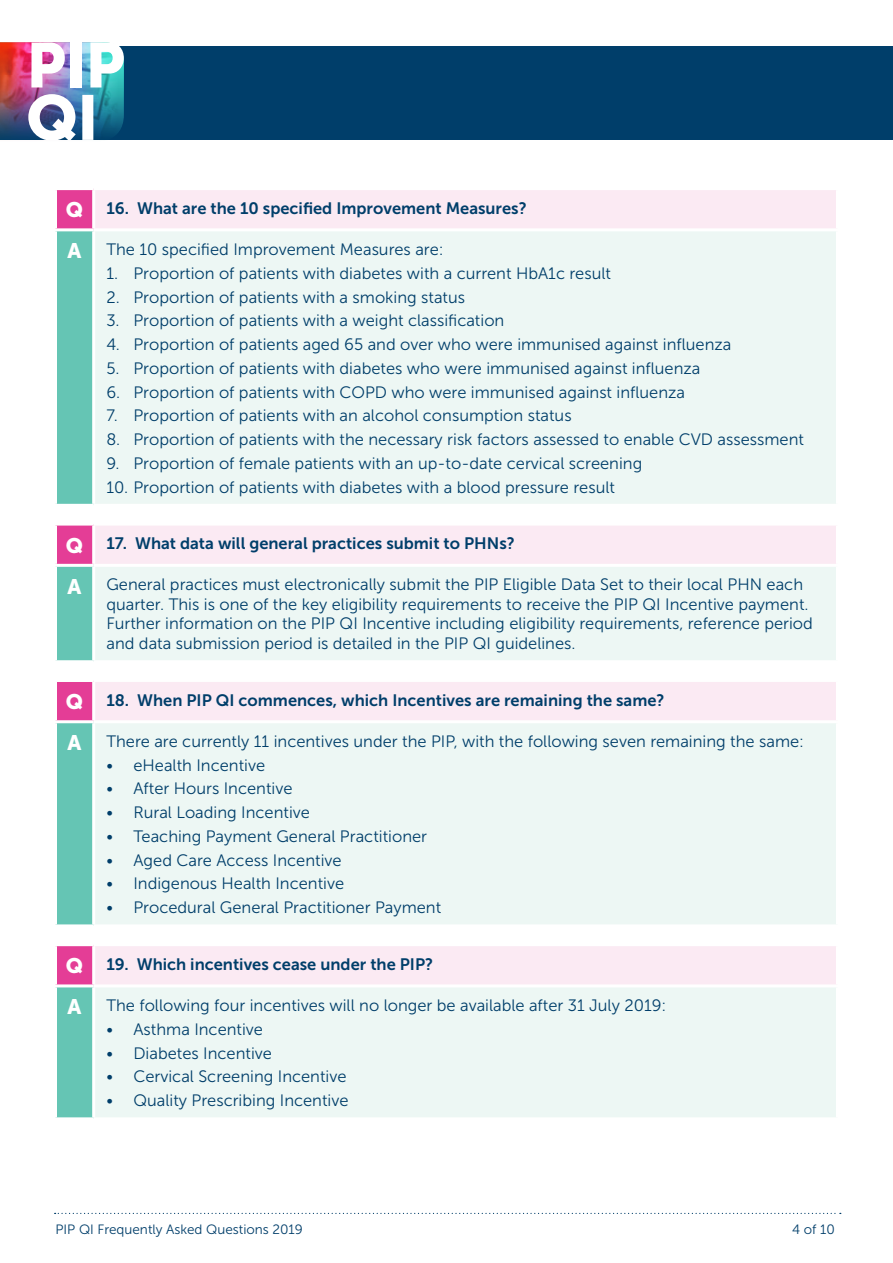
<style>
.page{position:relative;width:893px;height:1263px;background:#fff}
.page>*{position:absolute;margin:0;border:0;box-sizing:border-box;transform-origin:0 0}
.t1{font:63px "Museo Sans 900";color:#fff}
.t2{font:16.5px/19.5px "Museo Sans 300";color:#003e6a}
.t3{font:16.5px "Museo Sans 700";color:#003e6a}
.t4{font:13.5px "Museo Sans 300";color:#003e6a}
.s1{font-family:"Museo Sans 900";font-size:21px;color:#fff}
</style>
<div class="page">
<svg style="left:55px;top:1213px;width:786px;height:1px"></svg>
<div style="left:95px;top:190px;width:741px;height:38px;background:#fbeaf3"></div>
<svg style="left:57px;top:190px;width:35px;height:314px;background:#74b4b0"></svg>
<div style="left:95px;top:231px;width:741px;height:273px;background:#edf7f4"></div>
<svg style="left:57px;top:526px;width:779px;height:591px;background:#ebf1f1"></svg>
<hr style="left:54px;top:228px;width:40px;height:3px;background:#fff">
<hr style="left:92px;top:526px;width:3px;height:38px;background:#fff">
<hr style="left:54px;top:564px;width:40px;height:3px;background:#fff">
<hr style="left:94px;top:564px;width:745px;height:3px;background:#fff">
<hr style="left:92px;top:567px;width:3px;height:93px;background:#fff">
<hr style="left:54px;top:660px;width:40px;height:3px;background:#fff">
<hr style="left:94px;top:660px;width:745px;height:3px;background:#fff">
<hr style="left:54px;top:679px;width:40px;height:3px;background:#fff">
<hr style="left:94px;top:679px;width:745px;height:3px;background:#fff">
<hr style="left:92px;top:682px;width:3px;height:38px;background:#fff">
<hr style="left:54px;top:720px;width:40px;height:3px;background:#fff">
<hr style="left:94px;top:720px;width:745px;height:3px;background:#fff">
<hr style="left:92px;top:723px;width:3px;height:201px;background:#fff">
<hr style="left:54px;top:924px;width:40px;height:3px;background:#fff">
<hr style="left:94px;top:924px;width:745px;height:3px;background:#fff">
<hr style="left:54px;top:943px;width:40px;height:3px;background:#fff">
<hr style="left:94px;top:943px;width:745px;height:3px;background:#fff">
<hr style="left:92px;top:946px;width:3px;height:38px;background:#fff">
<hr style="left:54px;top:984px;width:40px;height:3px;background:#fff">
<hr style="left:94px;top:984px;width:745px;height:3px;background:#fff">
<hr style="left:92px;top:987px;width:3px;height:130px;background:#fff">
<div style="left:0;top:46px;width:893px;height:94px;background:#003e6a"></div>
<img style="left:0;top:42px;width:124px;height:98px">
<h1 class="t1" style="left:26px;top:30px;width:100px">PIP</h1>
<p class="t3" style="left:66px;top:199px;width:462px"><span class="s1">Q</span> 16. What are the 10 specified Improvement Measures?</p>
<p class="t2" style="left:68px;top:240px;width:377px"><span class="s1">A</span> The 10 specified Improvement Measures are:</p>
<p class="t2" style="left:106px;top:263px;width:506px">1. Proportion of patients with diabetes with a current HbA1c result</p>
<p class="t2" style="left:106px;top:287px;width:360px">2. Proportion of patients with a smoking status</p>
<p class="t2" style="left:106px;top:311px;width:399px">3. Proportion of patients with a weight classification</p>
<p class="t2" style="left:106px;top:335px;width:626px">4. Proportion of patients aged 65 and over who were immunised against influenza</p>
<p class="t2" style="left:106px;top:358px;width:595px">5. Proportion of patients with diabetes who were immunised against influenza</p>
<p class="t2" style="left:106px;top:382px;width:580px">6. Proportion of patients with COPD who were immunised against influenza</p>
<p class="t2" style="left:106px;top:406px;width:467px">7. Proportion of patients with an alcohol consumption status</p>
<p class="t2" style="left:106px;top:430px;width:699px">8. Proportion of patients with the necessary risk factors assessed to enable CVD assessment</p>
<p class="t2" style="left:106px;top:454px;width:537px">9. Proportion of female patients with an up-to-date cervical screening</p>
<p class="t2" style="left:106px;top:477px;width:510px">10. Proportion of patients with diabetes with a blood pressure result</p>
<p class="t3" style="left:66px;top:534px;width:450px"><span class="s1">Q</span> 17. What data will general practices submit to PHNs?</p>
<p class="t2" style="left:106px;top:575px;width:708px;text-indent:-39px"><span class="s1">A</span> General practices must electronically submit the PIP Eligible Data Set to their local PHN each quarter. This is one of the key eligibility requirements to receive the PIP QI Incentive payment.<br>Further information on the PIP QI Incentive including eligibility requirements, reference period and data submission period is detailed in the PIP QI guidelines.</p>
<p class="t3" style="left:66px;top:691px;width:600px"><span class="s1">Q</span> 18. When PIP QI commences, which Incentives are remaining the same?</p>
<p class="t2" style="left:68px;top:731px;width:738px"><span class="s1">A</span> There are currently 11 incentives under the PIP, with the following seven remaining the same:</p>
<p class="t2" style="left:106px;top:755px;width:160px">• eHealth Incentive</p>
<p class="t2" style="left:106px;top:779px;width:188px">• After Hours Incentive</p>
<p class="t2" style="left:106px;top:803px;width:205px">• Rural Loading Incentive</p>
<p class="t2" style="left:106px;top:827px;width:322px">• Teaching Payment General Practitioner</p>
<p class="t2" style="left:106px;top:850px;width:237px">• Aged Care Access Incentive</p>
<p class="t2" style="left:106px;top:874px;width:239px">• Indigenous Health Incentive</p>
<p class="t2" style="left:106px;top:898px;width:336px">• Procedural General Practitioner Payment</p>
<p class="t3" style="left:66px;top:955px;width:369px"><span class="s1">Q</span> 19. Which incentives cease under the PIP?</p>
<p class="t2" style="left:68px;top:996px;width:600px"><span class="s1">A</span> The following four incentives will no longer be available after 31 July 2019:</p>
<p class="t2" style="left:106px;top:1019px;width:158px">• Asthma Incentive</p>
<p class="t2" style="left:106px;top:1043px;width:167px">• Diabetes Incentive</p>
<p class="t2" style="left:106px;top:1067px;width:242px">• Cervical Screening Incentive</p>
<p class="t2" style="left:106px;top:1091px;width:244px">• Quality Prescribing Incentive</p>
<p class="t4" style="left:56px;top:1222px;width:249px">PIP QI Frequently Asked Questions 2019</p>
<p class="t4" style="left:792px;top:1222px;width:44px">4 of 10</p>
</div>
